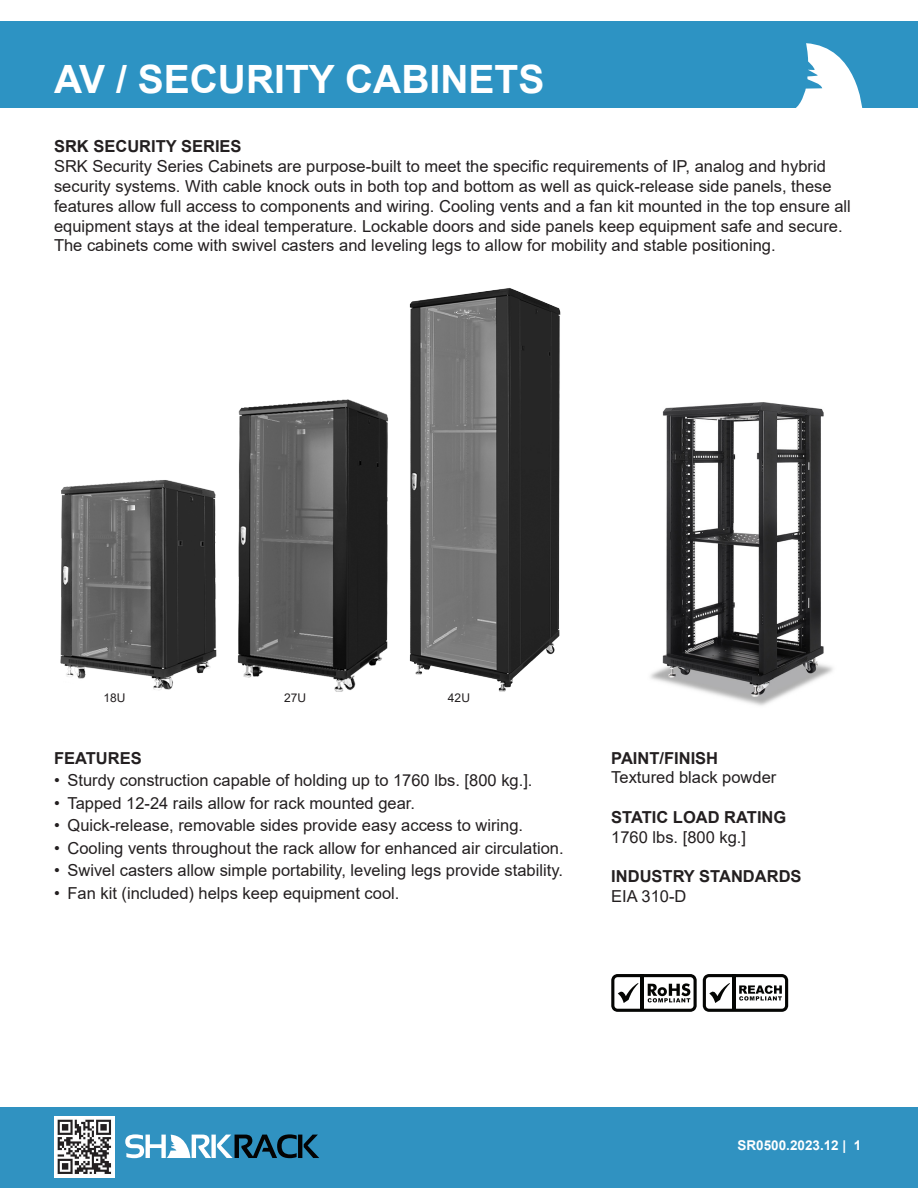
<style>
.page{position:relative;width:918px;height:1188px;background:#fff}
.page>*{position:absolute;margin:0;border:0;box-sizing:border-box;transform-origin:0 0}
.t1{font:700 39px "Arial";color:#fff}
.t2{font:16.5px/19.8px "Arial";color:#231f20}
.t3{font:700 16.5px "Arial";color:#231f20}
.t4{font:700 13.5px "Arial";color:#fff}
.t5{font:12px "Arial";color:#231f20}
</style>
<div class="page">
<div style="left:0;top:1107px;width:918px;height:81px;background:#3092c1"></div>
<svg style="left:125px;top:1134px;width:194px;height:24px"></svg>
<img style="left:54px;top:1117px;width:60px;height:60px">
<div style="left:0;top:22px;width:918px;height:86px;background:#2d93c3"></div>
<svg style="left:796px;top:43px;width:66px;height:65px"></svg>
<img style="left:60px;top:288px;width:501px;height:404px">
<img style="left:650px;top:402px;width:183px;height:304px">
<svg style="left:703px;top:974px;width:85px;height:38px"></svg>
<svg style="left:611px;top:974px;width:86px;height:38px"></svg>
<hr style="left:641px;top:975px;width:3px;height:36px;background:#040503">
<p class="t1" style="left:54px;top:52px;width:492px">AV / SECURITY CABINETS</p>
<p class="t3" style="left:54px;top:135px;width:189px">SRK SECURITY SERIES</p>
<p class="t2" style="left:54px;top:156px;width:798px">SRK Security Series Cabinets are purpose-built to meet the specific requirements of IP, analog and hybrid security systems. With cable knock outs in both top and bottom as well as quick-release side panels, these features allow full access to components and wiring. Cooling vents and a fan kit mounted in the top ensure all</p>
<p class="t2" style="left:54px;top:216px;width:790px">equipment stays at the ideal temperature. Lockable doors and side panels keep equipment safe and secure.<br>The cabinets come with swivel casters and leveling legs to allow for mobility and stable positioning.</p>
<p class="t5" style="left:103px;top:690px;width:24px">18U</p>
<p class="t5" style="left:284px;top:690px;width:24px">27U</p>
<p class="t5" style="left:448px;top:690px;width:24px">42U</p>
<p class="t3" style="left:54px;top:746px;width:89px">FEATURES</p>
<p class="t2" style="left:54px;top:770px;width:480px">• Sturdy construction capable of holding up to 1760 lbs. [800 kg.].</p>
<p class="t2" style="left:54px;top:793px;width:363px">• Tapped 12-24 rails allow for rack mounted gear.</p>
<p class="t2" style="left:54px;top:815px;width:471px">• Quick-release, removable sides provide easy access to wiring.</p>
<p class="t2" style="left:54px;top:838px;width:511px">• Cooling vents throughout the rack allow for enhanced air circulation.</p>
<p class="t2" style="left:54px;top:860px;width:511px">• Swivel casters allow simple portability, leveling legs provide stability.</p>
<p class="t2" style="left:54px;top:883px;width:347px">• Fan kit (included) helps keep equipment cool.</p>
<p class="t3" style="left:611px;top:746px;width:108px">PAINT/FINISH</p>
<p class="t2" style="left:611px;top:768px;width:167px">Textured black powder</p>
<p class="t3" style="left:611px;top:806px;width:177px">STATIC LOAD RATING</p>
<p class="t2" style="left:611px;top:827px;width:136px">1760 lbs. [800 kg.]</p>
<p class="t3" style="left:611px;top:865px;width:192px">INDUSTRY STANDARDS</p>
<p class="t2" style="left:611px;top:886px;width:77px">EIA 310-D</p>
<p class="t4" style="left:737px;top:1136px;width:125px">SR0500.2023.12 | 1</p>
</div>
